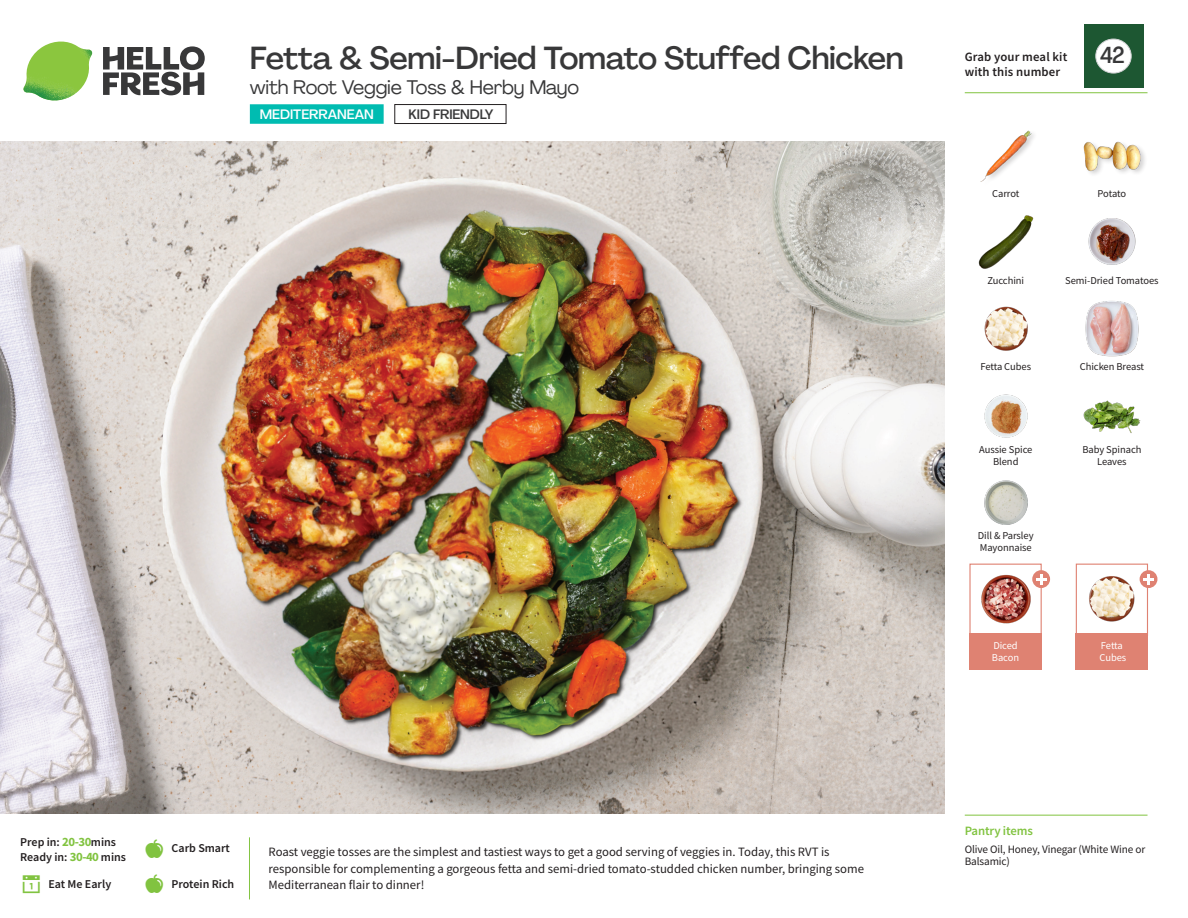
<style>
.page{position:relative;width:1188px;height:918px;background:#fff}
.page>*{position:absolute;margin:0;border:0;box-sizing:border-box;transform-origin:0 0}
._15_Titel_UK{font:500 31.5px "Agrandir";letter-spacing:-.015em;color:#383839}
._002_Label_Nr{font:500 22.8px "Agrandir";color:#383839;scale:.94 1}
._15_Titel_UK-2{font:19.5px "Agrandir";letter-spacing:-.01em;color:#383839}
.t1{font:500 13.5px "Agrandir";color:#fff}
.t2{font:500 13.5px "Agrandir";letter-spacing:-.01em;color:#383839}
.Step_6_Text_AU{font:12.75px/16.5px "Source Sans Pro";color:#231f20}
.t3{font:600 12.75px/15px "Source Sans Pro";letter-spacing:.01em;color:#231f20}
._04_Headers_Front{font:600 12.75px "Source Sans Pro";letter-spacing:-.01em;color:#81c340}
._04_Intro{font:600 12px "Source Sans Pro";color:#231f20}
._05_Pantry{font:11.25px/12px "Source Sans Pro";letter-spacing:-.01em;color:#231f20}
._18_FRONT_ingredients{font:10.5px/12px "Source Sans Pro";letter-spacing:-.005em;color:#231f20;text-align:center}
._18_FRONT_ingredients-2{font:10.5px/12px "Source Sans Pro";letter-spacing:-.005em;color:#fff}
.s1{font-weight:700;font-size:12.75px;color:#81c340}
</style>
<div class="page">
<svg style="left:103px;top:46px;width:102px;height:49px"></svg>
<img style="left:23px;top:42px;width:69px;height:59px">
<img style="left:0;top:142px;width:945px;height:672px">
<div style="left:1076px;top:564px;width:72px;height:72px;border:1px solid #df8272"></div>
<div style="left:1076px;top:633px;width:72px;height:37px;background:#df8272"></div>
<div style="left:969px;top:633px;width:73px;height:37px;background:#df8272"></div>
<img style="left:1089px;top:576px;width:51px;height:46px">
<div style="left:969px;top:564px;width:73px;height:72px;border:1px solid #df8272"></div>
<img style="left:981px;top:574px;width:53px;height:50px">
<svg style="left:1032px;top:570px;width:18px;height:18px"></svg>
<svg style="left:1036px;top:574px;width:10px;height:10px"></svg>
<div style="left:1140px;top:570px;width:17px;height:18px;background:#df8272;border-radius:50%"></div>
<svg style="left:1143px;top:574px;width:11px;height:10px"></svg>
<div style="left:395px;top:104px;width:111px;height:20px;border:1px solid #231f20"></div>
<div style="left:250px;top:104px;width:134px;height:20px;background:#00bcb1"></div>
<img style="left:1085px;top:301px;width:54px;height:56px">
<img style="left:1083px;top:400px;width:58px;height:33px">
<img style="left:984px;top:394px;width:44px;height:44px">
<img style="left:984px;top:480px;width:44px;height:45px">
<img style="left:984px;top:306px;width:44px;height:45px">
<img style="left:978px;top:215px;width:56px;height:54px">
<img style="left:1088px;top:218px;width:48px;height:47px">
<img style="left:980px;top:130px;width:54px;height:52px">
<div style="left:1083px;top:141px;width:65px;height:37px;background:#231f20;opacity:.2"></div>
<img style="left:1083px;top:141px;width:58px;height:37px">
<hr style="left:965px;top:815px;width:183px;height:1px;background:#81c340">
<hr style="left:965px;top:92px;width:183px;height:1px;background:#81c340">
<div style="left:1084px;top:24px;width:59px;height:64px;background:#1d5732"></div>
<div style="left:1096px;top:39px;width:35px;height:34px;background:#fff;border-radius:50%"></div>
<div style="left:1096px;top:39px;width:35px;height:34px;border:1px solid #d1d2d4;border-radius:50%"></div>
<p class="_15_Titel_UK" style="left:250px;top:39px;width:655px">Fetta &amp; Semi-Dried Tomato Stuffed Chicken</p>
<p class="_15_Titel_UK-2" style="left:250px;top:75px;width:331px">with Root Veggie Toss &amp; Herby Mayo</p>
<p class="t1" style="left:260px;top:105px;width:116px">MEDITERRANEAN</p>
<p class="t2" style="left:409px;top:106px;width:86px">KID FRIENDLY</p>
<p class="t3" style="left:965px;top:49px;width:104px">Grab your meal kit with this number</p>
<p class="_002_Label_Nr" style="left:1100px;top:41px;width:28px">42</p>
<p class="_18_FRONT_ingredients" style="left:992px;top:188px;width:29px">Carrot</p>
<p class="_18_FRONT_ingredients" style="left:1098px;top:188px;width:30px">Potato</p>
<p class="_18_FRONT_ingredients" style="left:987px;top:274px;width:38px">Zucchini</p>
<p class="_18_FRONT_ingredients" style="left:1065px;top:274px;width:95px">Semi-Dried Tomatoes</p>
<p class="_18_FRONT_ingredients" style="left:980px;top:360px;width:52px">Fetta Cubes</p>
<p class="_18_FRONT_ingredients" style="left:1080px;top:360px;width:66px">Chicken Breast</p>
<p class="_18_FRONT_ingredients" style="left:979px;top:443px;width:55px">Aussie Spice<br>Blend</p>
<p class="_18_FRONT_ingredients" style="left:978px;top:530px;width:57px;text-align:left">Dill &amp; Parsley<br>Mayonnaise</p>
<p class="_18_FRONT_ingredients-2" style="left:992px;top:640px;width:29px">Diced<br>Bacon</p>
<p class="_18_FRONT_ingredients" style="left:1082px;top:443px;width:61px">Baby Spinach<br>Leaves</p>
<p class="_18_FRONT_ingredients-2" style="left:1100px;top:640px;width:28px">Fetta<br>Cubes</p>
<p class="_04_Intro" style="left:20px;top:834px;width:97px">Prep in: <span class="s1">20-30</span>mins</p>
<p class="_04_Intro" style="left:20px;top:849px;width:107px">Ready in: <span class="s1">30-40</span> mins</p>
<p class="_04_Intro" style="left:172px;top:841px;width:60px">Carb Smart</p>
<p class="_04_Intro" style="left:48px;top:876px;width:64px">Eat Me Early</p>
<p class="_04_Intro" style="left:172px;top:876px;width:64px">Protein Rich</p>
<p class="Step_6_Text_AU" style="left:269px;top:844px;width:597px">Roast veggie tosses are the simplest and tastiest ways to get a good serving of veggies in. Today, this RVT is responsible for complementing a gorgeous fetta and semi-dried tomato-studded chicken number, bringing some<br>Mediterranean flair to dinner!</p>
<p class="_04_Headers_Front" style="left:965px;top:822px;width:70px">Pantry items</p>
<p class="_05_Pantry" style="left:965px;top:843px;width:182px">Olive Oil, Honey, Vinegar (White Wine or<br>Balsamic)</p>
</div>
